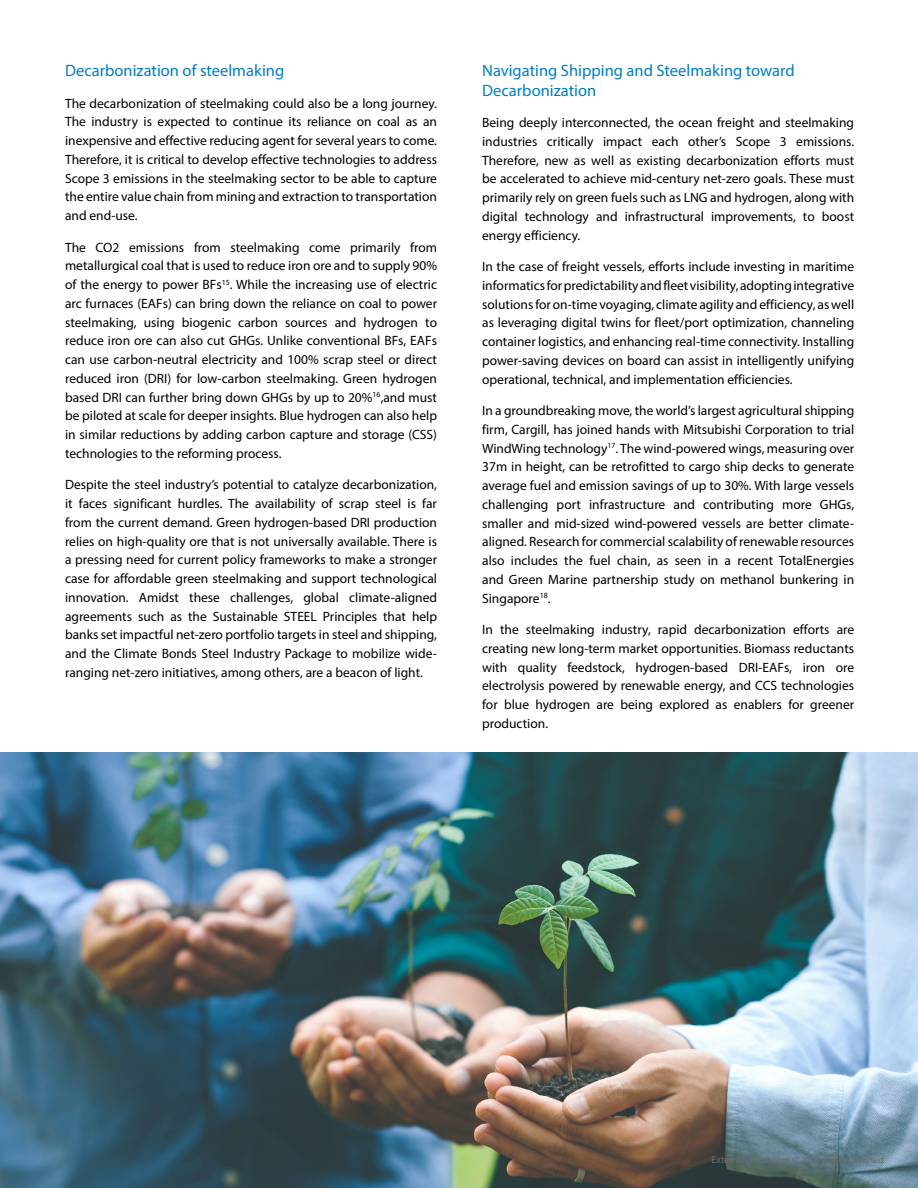
<style>
.page{position:relative;width:918px;height:1188px;background:#fff}
.page>*{position:absolute;margin:0;border:0;box-sizing:border-box;transform-origin:0 0}
.t1{font:16.5px/19.5px "Myriad Pro";color:#007dc3}
.t2{font:13.5px/18.8px "Myriad Pro";color:#000;text-align:justify}
.t3{font:9.75px "Myriad Pro";color:#6d6e71}
</style>
<div class="page">
<img style="left:0;top:753px;width:918px;height:435px">
<p class="t1" style="left:65px;top:61px;width:221px">Decarbonization of steelmaking</p>
<p class="t2" style="left:65px;top:94px;width:374px">The decarbonization of steelmaking could also be a long journey.<br>The industry is expected to continue its reliance on coal as an inexpensive and effective reducing agent for several years to come.<br>Therefore, it is critical to develop effective technologies to address Scope 3 emissions in the steelmaking sector to be able to capture the entire value chain from mining and extraction to transportation and end-use.</p>
<p class="t2" style="left:65px;top:238px;width:374px">The CO2 emissions from steelmaking come primarily from metallurgical coal that is used to reduce iron ore and to supply 90% of the energy to power BFs<sup>15</sup>. While the increasing use of electric arc furnaces (EAFs) can bring down the reliance on coal to power steelmaking, using biogenic carbon sources and hydrogen to reduce iron ore can also cut GHGs. Unlike conventional BFs, EAFs can use carbon-neutral electricity and 100% scrap steel or direct reduced iron (DRI) for low-carbon steelmaking. Green hydrogen based DRI can further bring down GHGs by up to 20%<sup>16</sup>,and must be piloted at scale for deeper insights. Blue hydrogen can also help in similar reductions by adding carbon capture and storage (CSS) technologies to the reforming process.</p>
<p class="t2" style="left:65px;top:475px;width:374px">Despite the steel industry’s potential to catalyze decarbonization, it faces significant hurdles. The availability of scrap steel is far from the current demand. Green hydrogen-based DRI production relies on high-quality ore that is not universally available. There is a pressing need for current policy frameworks to make a stronger case for affordable green steelmaking and support technological innovation. Amidst these challenges, global climate-aligned agreements such as the Sustainable STEEL Principles that help banks set impactful net-zero portfolio targets in steel and shipping, and the Climate Bonds Steel Industry Package to mobilize wide&shy;ranging net-zero initiatives, among others, are a beacon of light.</p>
<p class="t1" style="left:482px;top:61px;width:314px">Navigating Shipping and Steelmaking toward<br>Decarbonization</p>
<p class="t2" style="left:482px;top:113px;width:374px">Being deeply interconnected, the ocean freight and steelmaking industries critically impact each other’s Scope 3 emissions.<br>Therefore, new as well as existing decarbonization efforts must be accelerated to achieve mid-century net-zero goals. These must primarily rely on green fuels such as LNG and hydrogen, along with digital technology and infrastructural improvements, to boost energy efficiency.</p>
<p class="t2" style="left:482px;top:257px;width:374px">In the case of freight vessels, efforts include investing in maritime informatics for predictability and fleet visibility, adopting integrative solutions for on-time voyaging, climate agility and efficiency, as well as leveraging digital twins for fleet/port optimization, channeling container logistics, and enhancing real-time connectivity. Installing power-saving devices on board can assist in intelligently unifying operational, technical, and implementation efficiencies.</p>
<p class="t2" style="left:482px;top:401px;width:374px">In a groundbreaking move, the world’s largest agricultural shipping firm, Cargill, has joined hands with Mitsubishi Corporation to trial WindWing technology<sup>17</sup>. The wind-powered wings, measuring over 37m in height, can be retrofitted to cargo ship decks to generate average fuel and emission savings of up to 30%. With large vessels challenging port infrastructure and contributing more GHGs, smaller and mid-sized wind-powered vessels are better climate&shy;aligned. Research for commercial scalability of renewable resources also includes the fuel chain, as seen in a recent TotalEnergies and Green Marine partnership study on methanol bunkering in Singapore<sup>18</sup>.</p>
<p class="t2" style="left:482px;top:620px;width:374px">In the steelmaking industry, rapid decarbonization efforts are creating new long-term market opportunities. Biomass reductants with quality feedstock, hydrogen-based DRI-EAFs, iron ore electrolysis powered by renewable energy, and CCS technologies for blue hydrogen are being explored as enablers for greener production.</p>
<p class="t3" style="left:712px;top:1154px;width:174px">External Document © 2023 Infosys Limited</p>
</div>
